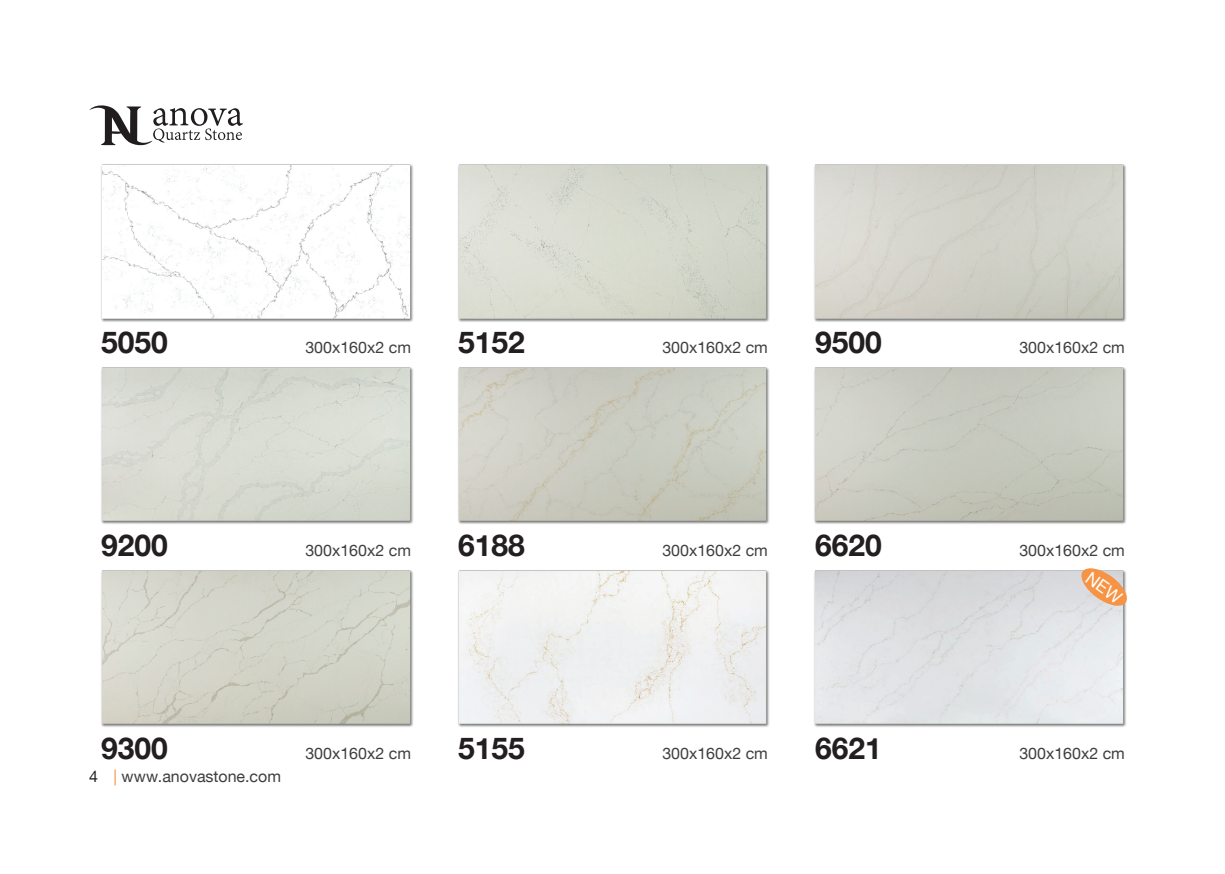
<style>
.page{position:relative;width:1225px;height:874px;background:#fff}
.page>*{position:absolute;margin:0;border:0;box-sizing:border-box;transform-origin:0 0}
.t1{font:700 30px "Helvetica Neue W23 fo SKY";color:#231f20}
.t2{font:16px "Helvetica Neue W23 for SKY";color:#413e3f}
.t3{font:16px "Helvetica Neue W23 for SKY";color:#413e3e}
.t4{font:16px "Helvetica Neue W23 for SKY";color:#3d3d3d}
.s1{color:#231f20}
.s2{color:#f69344}
</style>
<div class="page">
<img style="left:101px;top:164px;width:312px;height:158px">
<img style="left:458px;top:164px;width:311px;height:158px">
<img style="left:814px;top:164px;width:312px;height:158px">
<img style="left:101px;top:367px;width:312px;height:157px">
<img style="left:458px;top:367px;width:311px;height:157px">
<img style="left:814px;top:367px;width:312px;height:157px">
<img style="left:814px;top:570px;width:312px;height:157px">
<img style="left:101px;top:570px;width:312px;height:157px">
<img style="left:458px;top:570px;width:311px;height:157px">
<svg style="left:89px;top:105px;width:154px;height:40px"></svg>
<svg style="left:1078px;top:568px;width:49px;height:40px;background:#e9b48a"></svg>
<h1 class="t1" style="left:101px;top:325px;width:68px">5050</h1>
<h1 class="t1" style="left:458px;top:325px;width:68px">5152</h1>
<h1 class="t1" style="left:815px;top:325px;width:68px">9500</h1>
<p class="t3" style="left:305px;top:338px;width:107px">300x160x2 cm</p>
<p class="t3" style="left:662px;top:338px;width:107px">300x160x2 cm</p>
<p class="t3" style="left:1019px;top:338px;width:107px">300x160x2 cm</p>
<h1 class="t1" style="left:101px;top:527px;width:68px">9200</h1>
<h1 class="t1" style="left:458px;top:527px;width:68px">6188</h1>
<h1 class="t1" style="left:815px;top:527px;width:68px">6620</h1>
<p class="t2" style="left:305px;top:540px;width:107px">300x160x2 cm</p>
<p class="t2" style="left:662px;top:540px;width:107px">300x160x2 cm</p>
<p class="t2" style="left:1019px;top:540px;width:107px">300x160x2 cm</p>
<h1 class="t1" style="left:101px;top:730px;width:68px">9300</h1>
<h1 class="t1" style="left:458px;top:730px;width:68px">5155</h1>
<h1 class="t1" style="left:815px;top:730px;width:68px">6621</h1>
<p class="t2" style="left:305px;top:743px;width:107px">300x160x2 cm</p>
<p class="t2" style="left:662px;top:743px;width:107px">300x160x2 cm</p>
<p class="t2" style="left:1019px;top:743px;width:107px">300x160x2 cm</p>
<p class="t4" style="left:89px;top:767px;width:193px"><span class="s1">4</span> <span class="s2">|</span> www.anovastone.com</p>
</div>
